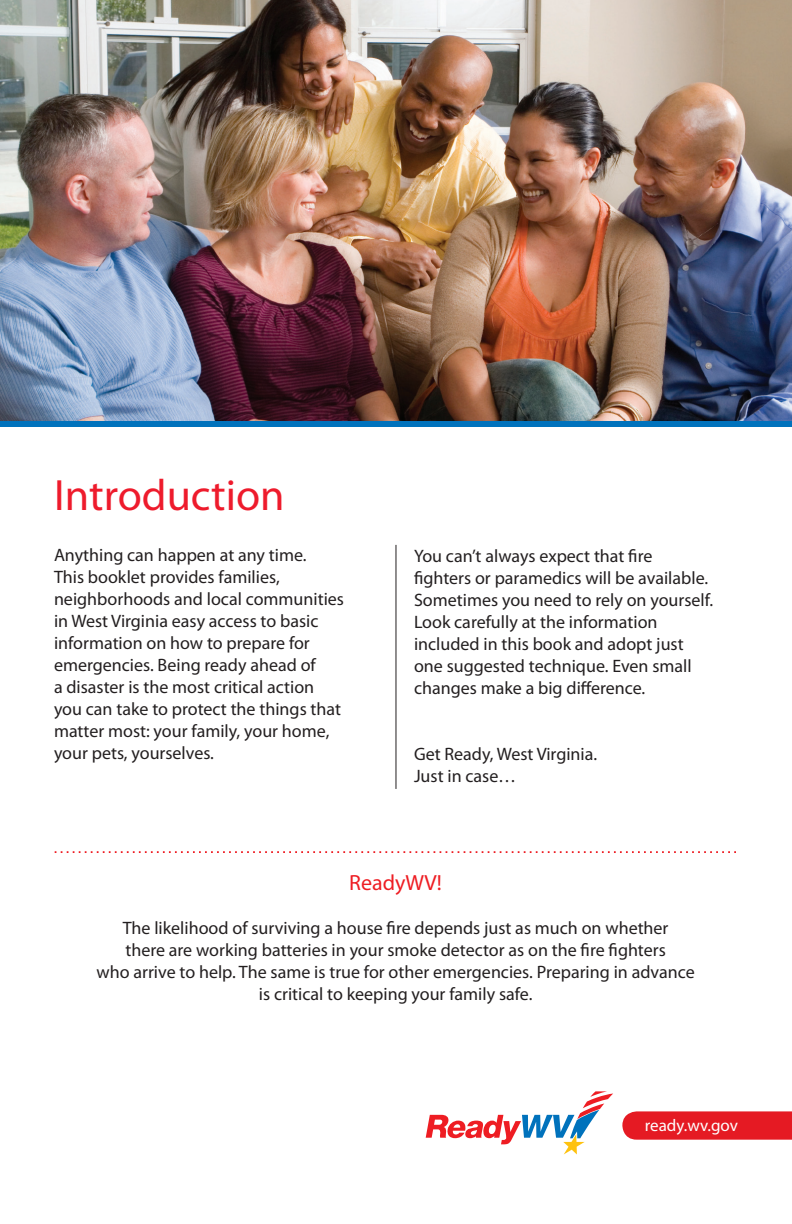
<style>
.page{position:relative;width:792px;height:1224px;background:#fff}
.page>*{position:absolute;margin:0;border:0;box-sizing:border-box;transform-origin:0 0}
.t1{font:44px "Myriad Pro";color:#ee1b2c}
.t2{font:22px "Myriad Pro";color:#ee1d23}
.t3{font:18px/22px "Myriad Pro";color:#231f20}
.t4{font:17px "Myriad Pro";color:#fff}
</style>
<div class="page">
<img style="left:0;top:0;width:792px;height:421px">
<hr style="left:396px;top:545px;width:1px;height:244px;background:#231f20">
<svg style="left:55px;top:851px;width:681px;height:2px"></svg>
<svg style="left:622px;top:1111px;width:170px;height:29px"></svg>
<svg style="left:426px;top:1091px;width:187px;height:63px"></svg>
<p class="t1" style="left:54px;top:468px;width:232px">Introduction</p>
<p class="t3" style="left:54px;top:544px;width:292px">Anything can happen at any time.<br>This booklet provides families, neighborhoods and local communities in West Virginia easy access to basic information on how to prepare for emergencies. Being ready ahead of<br>a disaster is the most critical action you can take to protect the things that matter most: your family, your home, your pets, yourselves.</p>
<p class="t3" style="left:414px;top:545px;width:301px">You can’t always expect that fire fighters or paramedics will be available.<br>Sometimes you need to rely on yourself.<br>Look carefully at the information included in this book and adopt just one suggested technique. Even small changes make a big difference.</p>
<p class="t3" style="left:414px;top:743px;width:185px">Get Ready, West Virginia.</p>
<p class="t3" style="left:414px;top:765px;width:104px">Just in case…</p>
<p class="t2" style="left:349px;top:869px;width:94px">ReadyWV!</p>
<p class="t3" style="left:123px;top:916px;width:547px">The likelihood of surviving a house fire depends just as much on whether</p>
<p class="t3" style="left:125px;top:938px;width:542px">there are working batteries in your smoke detector as on the fire fighters</p>
<p class="t3" style="left:96px;top:960px;width:600px">who arrive to help. The same is true for other emergencies. Preparing in advance</p>
<p class="t3" style="left:259px;top:982px;width:275px">is critical to keeping your family safe.</p>
<p class="t4" style="left:645px;top:1115px;width:95px">ready.wv.gov</p>
</div>
